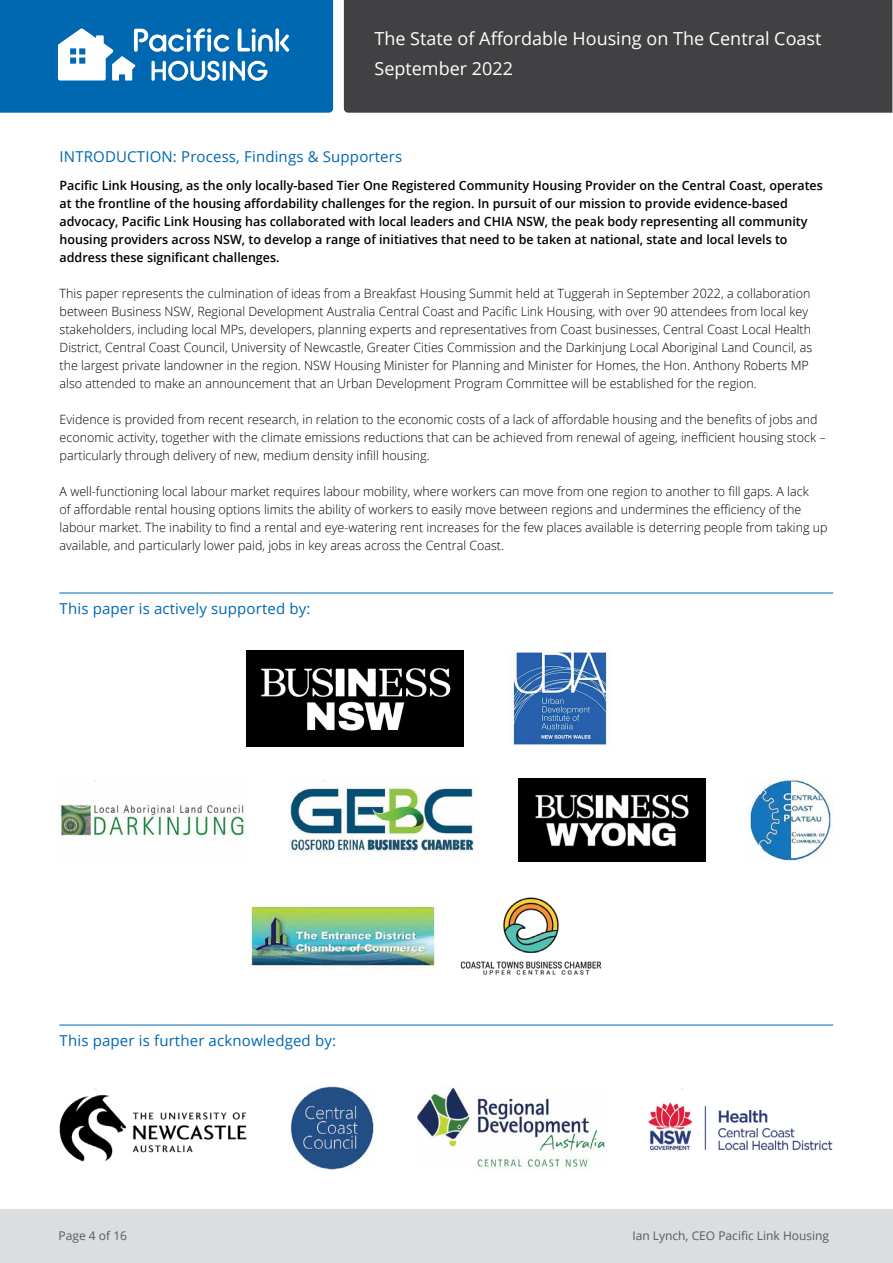
<style>
.page{position:relative;width:893px;height:1263px;background:#fff}
.page>*{position:absolute;margin:0;border:0;box-sizing:border-box;transform-origin:0 0}
.t1{font:18px/29.7px "Open Sans";color:#fff}
.t2{font:15px "Open Sans";letter-spacing:.01em;color:#0067b1}
.t3{font:300 12.75px/18px "Open Sans";color:#000}
.t4{font:600 12.75px/18px "Open Sans";color:#000}
.t5{font:12px "Open Sans";color:#58595b}
</style>
<div class="page">
<hr style="left:60px;top:593px;width:773px;height:1px;background:#0067b1">
<hr style="left:60px;top:1025px;width:773px;height:1px;background:#0067b1">
<img style="left:247px;top:650px;width:216px;height:96px">
<img style="left:60px;top:780px;width:185px;height:59px">
<img style="left:648px;top:1088px;width:185px;height:63px">
<img style="left:418px;top:1086px;width:187px;height:83px">
<img style="left:747px;top:779px;width:86px;height:83px">
<img style="left:460px;top:897px;width:142px;height:78px">
<img style="left:249px;top:903px;width:187px;height:69px">
<img style="left:518px;top:779px;width:187px;height:83px">
<img style="left:290px;top:1086px;width:84px;height:83px">
<img style="left:289px;top:780px;width:187px;height:76px">
<img style="left:60px;top:1088px;width:187px;height:74px">
<img style="left:512px;top:650px;width:97px;height:95px">
<div style="left:0;top:1209px;width:893px;height:54px;background:#dcddde"></div>
<div style="left:344px;top:0;width:548px;height:113px;background:#414042"></div>
<svg style="left:0;top:0;width:333px;height:113px;background:#247cbc"></svg>
<h1 class="t1" style="left:374px;top:23px;width:448px">The State of Affordable Housing on The Central Coast<br>September 2022</h1>
<p class="t2" style="left:60px;top:146px;width:344px">INTRODUCTION: Process, Findings &amp; Supporters</p>
<p class="t4" style="left:60px;top:176px;width:765px">Pacific Link Housing, as the only locally-based Tier One Registered Community Housing Provider on the Central Coast, operates at the frontline of the housing affordability challenges for the region. In pursuit of our mission to provide evidence-based advocacy, Pacific Link Housing has collaborated with local leaders and CHIA NSW, the peak body representing all community housing providers across NSW, to develop a range of initiatives that need to be taken at national, state and local levels to address these significant challenges.</p>
<p class="t3" style="left:60px;top:284px;width:754px">This paper represents the culmination of ideas from a Breakfast Housing Summit held at Tuggerah in September 2022, a collaboration between Business NSW, Regional Development Australia Central Coast and Pacific Link Housing, with over 90 attendees from local key stakeholders, including local MPs, developers, planning experts and representatives from Coast businesses, Central Coast Local Health District, Central Coast Council, University of Newcastle, Greater Cities Commission and the Darkinjung Local Aboriginal Land Council, as the largest private landowner in the region. NSW Housing Minister for Planning and Minister for Homes, the Hon. Anthony Roberts MP also attended to make an announcement that an Urban Development Program Committee will be established for the region.</p>
<p class="t3" style="left:60px;top:410px;width:767px">Evidence is provided from recent research, in relation to the economic costs of a lack of affordable housing and the benefits of jobs and economic activity, together with the climate emissions reductions that can be achieved from renewal of ageing, inefficient housing stock – particularly through delivery of new, medium density infill housing.</p>
<p class="t3" style="left:60px;top:482px;width:769px">A well-functioning local labour market requires labour mobility, where workers can move from one region to another to fill gaps. A lack<br>of affordable rental housing options limits the ability of workers to easily move between regions and undermines the efficiency of the labour market. The inability to find a rental and eye-watering rent increases for the few places available is deterring people from taking up available, and particularly lower paid, jobs in key areas across the Central Coast.</p>
<p class="t2" style="left:60px;top:599px;width:252px">This paper is actively supported by:</p>
<p class="t2" style="left:60px;top:1031px;width:278px">This paper is further acknowledged by:</p>
<p class="t5" style="left:59px;top:1227px;width:70px">Page 4 of 16</p>
<p class="t5" style="left:632px;top:1227px;width:198px">Ian Lynch, CEO Pacific Link Housing</p>
</div>
